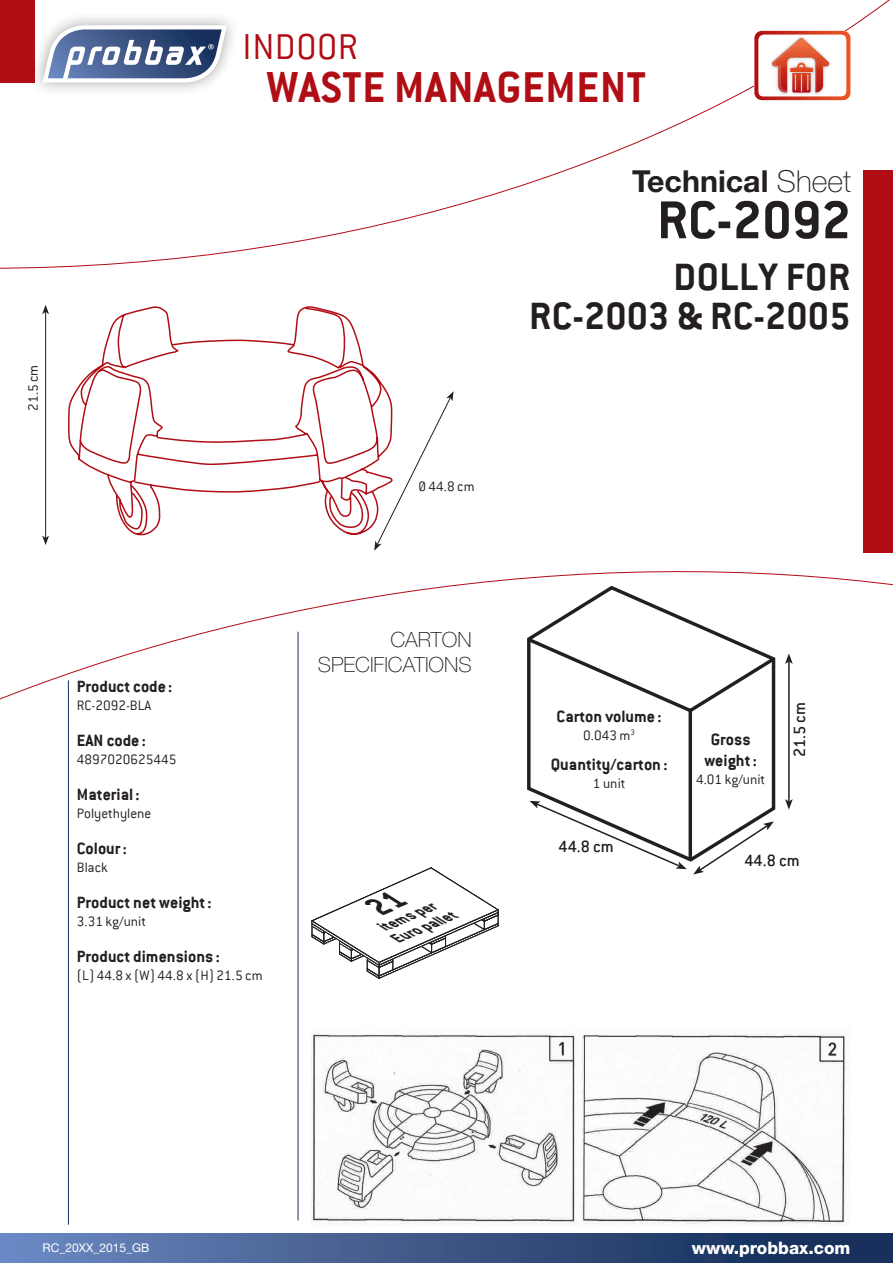
<style>
.page{position:relative;width:893px;height:1263px;background:#fff}
.page>*{position:absolute;margin:0;border:0;box-sizing:border-box;transform-origin:0 0}
.REF_TITRE{font:700 58.5px "Conduit ITC";color:#231f20}
.t1{font:700 47.7px "Conduit ITC";letter-spacing:.015em;color:#b00d15}
.NOM_PRODUIT{font:700 42px "Conduit ITC";letter-spacing:.015em;color:#231f20}
.t2{font:300 39.6px "Conduit ITC";letter-spacing:.015em;color:#b00d15}
.t3{font:700 30.3px "Helvetica Neue LT Std";color:#231f20}
.t4{font:100 21px "Helvetica Neue LT Std";color:#231f20}
.TECHNIQUE_TITRE{font:700 18px/21.6px "Conduit ITC";color:#231f20;text-align:center}
.t5{font:500 18px "Conduit ITC";color:#231f20}
.t6{font:800 17.1px "Helvetica Neue LT Std";color:#fff}
.t7{font:italic 700 16.2px/16.2px "Conduit ITC";color:#231f20}
.TECHNIQUE_TXT{font:300 15px "Conduit ITC";color:#231f20}
.TECHNIQUE_TITRE-2{font:300 15px "Conduit ITC";color:#231f20}
.DIMENSIONS{font:300 15px "Conduit ITC";color:#231f20}
.t8{font:12px "Helvetica Neue LT Std";color:#fff}
.s1{font-weight:100}
</style>
<div class="page">
<hr style="left:298px;top:632px;width:1px;height:588px;background:#18305b">
<svg style="left:0;top:0;width:890px;height:269px"></svg>
<hr style="left:68px;top:680px;width:1px;height:545px;background:#18305b">
<div style="left:863px;top:170px;width:30px;height:383px;background:#b00d15"></div>
<svg style="left:374px;top:391px;width:80px;height:160px"></svg>
<div style="left:0;top:0;width:34px;height:83px;background:#b00d15"></div>
<div style="left:30px;top:11px;width:210px;height:86px;background:#231f20;opacity:.4"></div>
<svg style="left:43px;top:25px;width:184px;height:58px"></svg>
<svg style="left:754px;top:31px;width:96px;height:69px"></svg>
<hr style="left:45px;top:312px;width:1px;height:226px;background:#231f20">
<svg style="left:42px;top:305px;width:7px;height:9px"></svg>
<svg style="left:42px;top:535px;width:7px;height:10px"></svg>
<svg style="left:0;top:571px;width:893px;height:134px"></svg>
<div style="left:0;top:1233px;width:893px;height:30px;background:linear-gradient(to right,#6c88c0,#0e264f)"></div>
<svg style="left:68px;top:306px;width:325px;height:231px"></svg>
<svg style="left:525px;top:584px;width:252px;height:278px"></svg>
<svg style="left:524px;top:635px;width:253px;height:79px"></svg>
<hr style="left:689px;top:710px;width:3px;height:149px;background:#231f20">
<svg style="left:693px;top:821px;width:81px;height:53px"></svg>
<hr style="left:788px;top:661px;width:2px;height:140px;background:#231f20">
<svg style="left:785px;top:653px;width:8px;height:11px"></svg>
<svg style="left:785px;top:799px;width:8px;height:11px"></svg>
<svg style="left:529px;top:801px;width:158px;height:68px"></svg>
<img style="left:311px;top:1033px;width:534px;height:192px">
<svg style="left:311px;top:867px;width:188px;height:112px"></svg>
<p class="t2" style="left:243px;top:25px;width:117px">INDOOR</p>
<p class="t1" style="left:267px;top:60px;width:381px">WASTE MANAGEMENT</p>
<p class="t3" style="left:632px;top:162px;width:221px">Technical <span class="s1">Sheet</span></p>
<p class="REF_TITRE" style="left:657px;top:186px;width:196px">RC-2092</p>
<p class="DIMENSIONS" style="left:25px;top:411px;width:48px;rotate:-90deg">21.5 cm</p>
<p class="TECHNIQUE_TITRE" style="left:77px;top:675px;width:97px">Product code :</p>
<p class="TECHNIQUE_TXT" style="left:77px;top:697px;width:76px">RC-2092-BLA</p>
<p class="TECHNIQUE_TITRE" style="left:77px;top:729px;width:70px">EAN code :</p>
<p class="TECHNIQUE_TXT" style="left:77px;top:751px;width:101px">4897020625445</p>
<p class="TECHNIQUE_TITRE" style="left:77px;top:783px;width:64px">Material :</p>
<p class="TECHNIQUE_TITRE-2" style="left:77px;top:805px;width:76px">Polyethylene</p>
<p class="TECHNIQUE_TITRE" style="left:77px;top:837px;width:51px">Colour:</p>
<p class="TECHNIQUE_TXT" style="left:77px;top:859px;width:32px">Black</p>
<p class="TECHNIQUE_TITRE" style="left:77px;top:891px;width:136px">Product net weight:</p>
<p class="TECHNIQUE_TXT" style="left:77px;top:913px;width:71px">3.31 kg/unit</p>
<p class="TECHNIQUE_TITRE" style="left:77px;top:945px;width:144px">Product dimensions :</p>
<p class="TECHNIQUE_TXT" style="left:77px;top:967px;width:187px">(L) 44.8 x (W) 44.8 x (H) 21.5 cm</p>
<p class="TECHNIQUE_TXT" style="left:418px;top:478px;width:58px">Ø 44.8 cm</p>
<p class="t4" style="left:390px;top:627px;width:83px">CARTON</p>
<p class="t4" style="left:318px;top:652px;width:155px">SPECIFICATIONS</p>
<p class="t7" style="left:387px;top:916px;width:68px;text-indent:-7px;rotate:-23deg">items per<br>Euro pallet</p>
<p class="NOM_PRODUIT" style="left:673px;top:252px;width:178px">DOLLY FOR</p>
<p class="NOM_PRODUIT" style="left:529px;top:291px;width:323px">RC-2003 &amp; RC-2005</p>
<p class="TECHNIQUE_TITRE" style="left:557px;top:705px;width:106px">Carton volume :</p>
<p class="TECHNIQUE_TXT" style="left:583px;top:727px;width:53px">0.043 m<sup>3</sup></p>
<p class="TECHNIQUE_TITRE" style="left:551px;top:753px;width:118px">Quantity/carton :</p>
<p class="TECHNIQUE_TXT" style="left:593px;top:775px;width:34px">1 unit</p>
<p class="t5" style="left:558px;top:836px;width:57px">44.8 cm</p>
<p class="TECHNIQUE_TITRE" style="left:704px;top:728px;width:54px">Gross weight:</p>
<p class="TECHNIQUE_TXT" style="left:696px;top:772px;width:71px">4.01 kg/unit</p>
<p class="t5" style="left:789px;top:757px;width:57px;rotate:-90deg">21.5 cm</p>
<p class="t5" style="left:744px;top:850px;width:57px">44.8 cm</p>
<p class="t8" style="left:43px;top:1241px;width:108px">RC_20XX_2015_GB</p>
<p class="t6" style="left:692px;top:1238px;width:160px">www.probbax.com</p>
</div>
